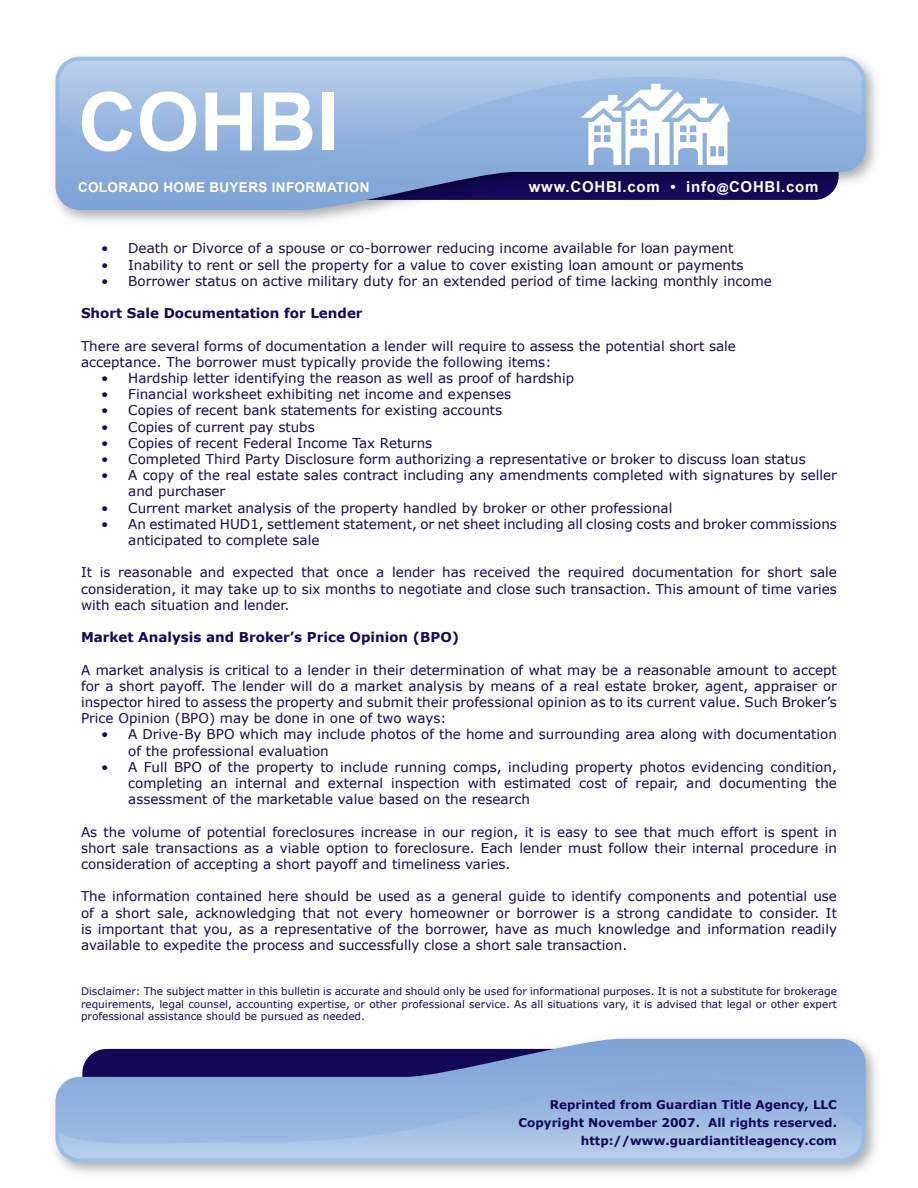
<style>
.page{position:relative;width:918px;height:1188px;background:#fff}
.page>*{position:absolute;margin:0;border:0;box-sizing:border-box;transform-origin:0 0}
.t1{font:700 81px "Arial";color:#fff}
.t2{font:700 15px "Arial";letter-spacing:.05em;color:#fff}
.t3{font:13.5px/16.2px "Verdana";color:#140858;text-align:justify}
.t4{font:700 13.5px "Verdana";color:#140858}
.t5{font:700 13.5px "Arial";letter-spacing:.025em;color:#fff}
.t6{font:700 12px/18px "Verdana";color:#140858;text-align:right}
.t7{font:10.5px/12.6px "Verdana";color:#140858;text-align:justify}
.s1{font-size:12px}
</style>
<div class="page">
<svg style="left:56px;top:1039px;width:810px;height:123px"></svg>
<svg style="left:59px;top:1043px;width:803px;height:36px;background:#6975ab"></svg>
<svg style="left:59px;top:1079px;width:803px;height:79px;background:#9bb9e1"></svg>
<img style="left:54px;top:56px;width:822px;height:166px">
<svg style="left:56px;top:57px;width:810px;height:153px"></svg>
<svg style="left:59px;top:170px;width:803px;height:36px;background:#6773a7"></svg>
<svg style="left:59px;top:61px;width:803px;height:109px;background:#9cbae1"></svg>
<svg style="left:581px;top:84px;width:150px;height:81px"></svg>
<h1 class="t1" style="left:78px;top:69px;width:262px">COHBI</h1>
<p class="t5" style="left:78px;top:179px;width:276px">COLORADO HOME BUYERS INFORMATION</p>
<p class="t2" style="left:529px;top:177px;width:291px">WWW.COHBI.COM • INFO<span class="s1">@</span>COHBI.COM</p>
<p class="t3" style="left:101px;top:240px;width:634px">• Death or Divorce of a spouse or co-borrower reducing income available for loan payment</p>
<p class="t3" style="left:101px;top:256px;width:644px">• Inability to rent or sell the property for a value to cover existing loan amount or payments</p>
<p class="t3" style="left:101px;top:272px;width:672px">• Borrower status on active military duty for an extended period of time lacking monthly income</p>
<p class="t4" style="left:81px;top:305px;width:283px">Short Sale Documentation for Lender</p>
<p class="t3" style="left:81px;top:337px;width:656px">There are several forms of documentation a lender will require to assess the potential short sale acceptance. The borrower must typically provide the following items:</p>
<p class="t3" style="left:101px;top:369px;width:475px">• Hardship letter identifying the reason as well as proof of hardship</p>
<p class="t3" style="left:101px;top:386px;width:411px">• Financial worksheet exhibiting net income and expenses</p>
<p class="t3" style="left:101px;top:402px;width:403px">• Copies of recent bank statements for existing accounts</p>
<p class="t3" style="left:101px;top:418px;width:215px">• Copies of current pay stubs</p>
<p class="t3" style="left:101px;top:434px;width:333px">• Copies of recent Federal Income Tax Returns</p>
<p class="t3" style="left:101px;top:450px;width:706px">• Completed Third Party Disclosure form authorizing a representative or broker to discuss loan status</p>
<p class="t3" style="left:128px;top:467px;width:710px;text-indent:-27px">• A copy of the real estate sales contract including any amendments completed with signatures by seller and purchaser</p>
<p class="t3" style="left:101px;top:499px;width:573px">• Current market analysis of the property handled by broker or other professional</p>
<p class="t3" style="left:128px;top:515px;width:710px;text-indent:-27px">• An estimated HUD1, settlement statement, or net sheet including all closing costs and broker commissions anticipated to complete sale</p>
<p class="t3" style="left:81px;top:564px;width:757px">It is reasonable and expected that once a lender has received the required documentation for short sale consideration, it may take up to six months to negotiate and close such transaction. This amount of time varies with each situation and lender.</p>
<p class="t4" style="left:81px;top:629px;width:380px">Market Analysis and Broker’s Price Opinion (BPO)</p>
<p class="t3" style="left:81px;top:661px;width:757px">A market analysis is critical to a lender in their determination of what may be a reasonable amount to accept for a short payoff. The lender will do a market analysis by means of a real estate broker, agent, appraiser or inspector hired to assess the property and submit their professional opinion as to its current value. Such Broker’s Price Opinion (BPO) may be done in one of two ways:</p>
<p class="t3" style="left:128px;top:726px;width:710px;text-indent:-27px">• A Drive-By BPO which may include photos of the home and surrounding area along with documentation of the professional evaluation</p>
<p class="t3" style="left:128px;top:758px;width:710px;text-indent:-27px">• A Full BPO of the property to include running comps, including property photos evidencing condition, completing an internal and external inspection with estimated cost of repair, and documenting the assessment of the marketable value based on the research</p>
<p class="t3" style="left:81px;top:823px;width:758px">As the volume of potential foreclosures increase in our region, it is easy to see that much effort is spent in short sale transactions as a viable option to foreclosure. Each lender must follow their internal procedure in consideration of accepting a short payoff and timeliness varies.</p>
<p class="t3" style="left:81px;top:888px;width:758px">The information contained here should be used as a general guide to identify components and potential use of a short sale, acknowledging that not every homeowner or borrower is a strong candidate to consider. It is important that you, as a representative of the borrower, have as much knowledge and information readily available to expedite the process and successfully close a short sale transaction.</p>
<p class="t7" style="left:81px;top:984px;width:758px">Disclaimer: The subject matter in this bulletin is accurate and should only be used for informational purposes. It is not a substitute for brokerage requirements, legal counsel, accounting expertise, or other professional service. As all situations vary, it is advised that legal or other expert professional assistance should be pursued as needed.</p>
<p class="t6" style="left:519px;top:1095px;width:320px">Reprinted from Guardian Title Agency, LLC<br>Copyright November 2007. All rights reserved. http://www.guardiantitleagency.com</p>
</div>
